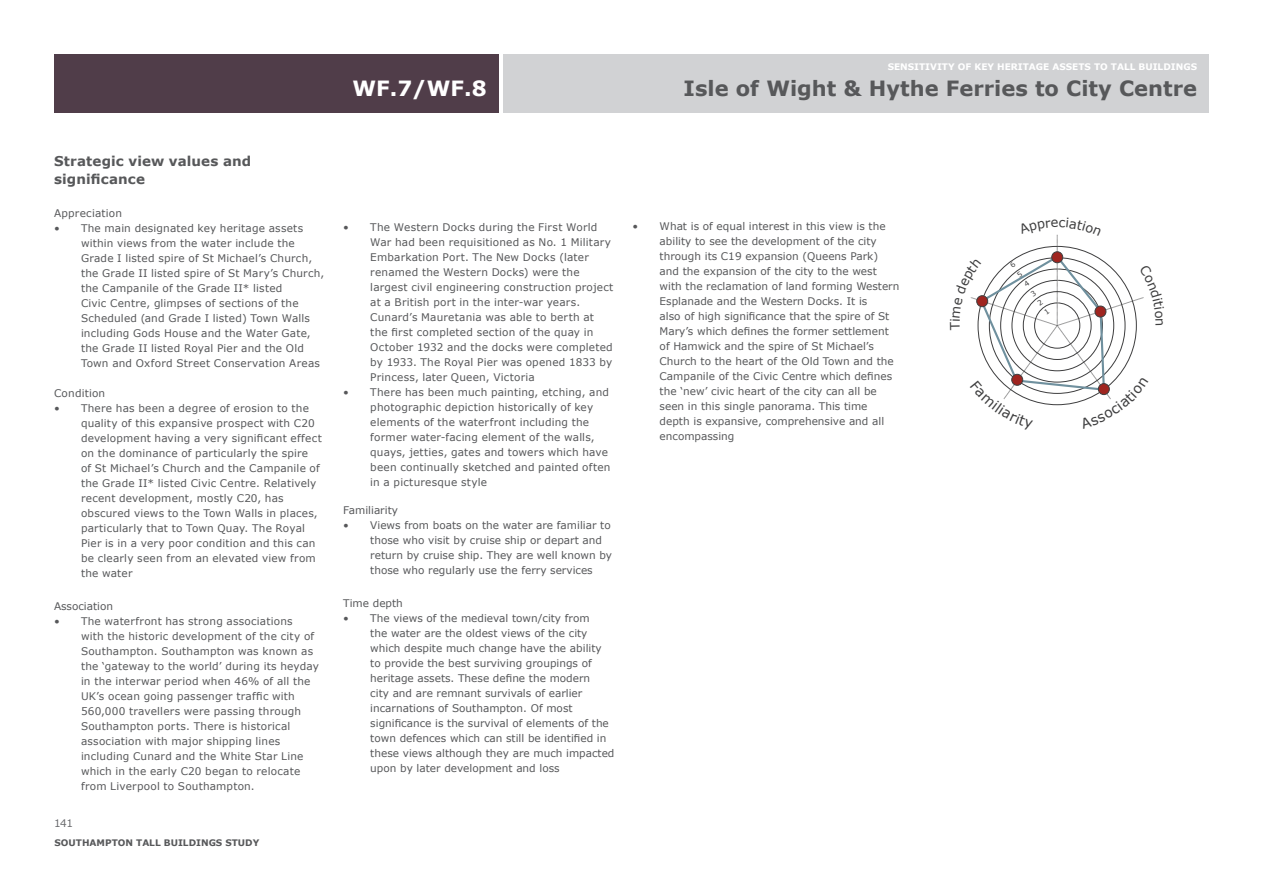
<style>
.page{position:relative;width:1263px;height:893px;background:#fff}
.page>*{position:absolute;margin:0;border:0;box-sizing:border-box;transform-origin:0 0}
.t1{font:700 21px "Verdana";color:#57585a}
.t2{font:700 21px "Verdana";color:#fff}
.t3{font:700 13.5px/18px "Verdana";letter-spacing:.005em;color:#57585a}
.t4{font:10.5px/15px "Verdana";letter-spacing:.01em;color:#57585a}
.t5{font:10.5px "Verdana";color:#6c6d70}
.t6{font:700 9px "Verdana";color:#fff}
.t7{font:700 9px "Verdana";color:#57585a}
.t8{font:8.1px "Verdana";color:#3e3e3f}
.t9{font:7.2px/11.6px "Verdana";color:#3e3e3f;text-align:justify}
</style>
<div class="page">
<div style="left:504px;top:54px;width:705px;height:59px;background:#d1d2d4"></div>
<div style="left:54px;top:54px;width:445px;height:59px;background:#503d49"></div>
<svg style="left:970px;top:234px;width:174px;height:172px"></svg>
<p class="t6" style="left:888px;top:61px;width:311px">SENSITIVITY OF KEY HERITAGE ASSETS TO TALL BUILDINGS</p>
<p class="t2" style="left:352px;top:73px;width:136px">WF.7/WF.8</p>
<p class="t1" style="left:684px;top:73px;width:515px">Isle of Wight &amp; Hythe Ferries to City Centre</p>
<p class="t3" style="left:54px;top:151px;width:199px">Strategic view values and significance</p>
<p class="t4" style="left:54px;top:205px;width:70px">Appreciation</p>
<p class="t4" style="left:81px;top:220px;width:245px;text-indent:-27px">• The main designated key heritage assets within views from the water include the Grade I listed spire of St Michael’s Church, the Grade II listed spire of St Mary’s Church, the Campanile of the Grade II* listed<br>Civic Centre, glimpses of sections of the Scheduled (and Grade I listed) Town Walls including Gods House and the Water Gate, the Grade II listed Royal Pier and the Old Town and Oxford Street Conservation Areas</p>
<p class="t4" style="left:54px;top:385px;width:53px">Condition</p>
<p class="t4" style="left:81px;top:400px;width:242px;text-indent:-27px">• There has been a degree of erosion to the quality of this expansive prospect with C20 development having a very significant effect on the dominance of particularly the spire<br>of St Michael’s Church and the Campanile of the Grade II* listed Civic Centre. Relatively recent development, mostly C20, has obscured views to the Town Walls in places, particularly that to Town Quay. The Royal Pier is in a very poor condition and this can be clearly seen from an elevated view from the water</p>
<p class="t4" style="left:54px;top:599px;width:61px">Association</p>
<p class="t4" style="left:81px;top:614px;width:239px;text-indent:-27px">• The waterfront has strong associations<br>with the historic development of the city of Southampton. Southampton was known as the ‘gateway to the world’ during its heyday in the interwar period when 46% of all the UK’s ocean going passenger traffic with 560,000 travellers were passing through Southampton ports. There is historical association with major shipping lines including Cunard and the White Star Line which in the early C20 began to relocate from Liverpool to Southampton.</p>
<p class="t5" style="left:54px;top:816px;width:21px">141</p>
<p class="t7" style="left:55px;top:836px;width:206px">SOUTHAMPTON TALL BUILDINGS STUDY</p>
<p class="t4" style="left:660px;top:219px;width:241px;text-indent:-27px">• What is of equal interest in this view is the ability to see the development of the city through its C19 expansion (Queens Park) and the expansion of the city to the west with the reclamation of land forming Western Esplanade and the Western Docks. It is<br>also of high significance that the spire of St Mary’s which defines the former settlement of Hamwick and the spire of St Michael’s Church to the heart of the Old Town and the Campanile of the Civic Centre which defines the ‘new’ civic heart of the city can all be seen in this single panorama. This time depth is expansive, comprehensive and all encompassing</p>
<p class="t4" style="left:370px;top:219px;width:245px;text-indent:-27px">• The Western Docks during the First World War had been requisitioned as No. 1 Military Embarkation Port. The New Docks (later renamed the Western Docks) were the largest civil engineering construction project at a British port in the inter-war years.<br>Cunard’s Mauretania was able to berth at the first completed section of the quay in October 1932 and the docks were completed by 1933. The Royal Pier was opened 1833 by Princess, later Queen, Victoria</p>
<p class="t4" style="left:370px;top:384px;width:242px;text-indent:-27px">• There has been much painting, etching, and photographic depiction historically of key elements of the waterfront including the former water-facing element of the walls, quays, jetties, gates and towers which have been continually sketched and painted often in a picturesque style</p>
<p class="t4" style="left:343px;top:502px;width:56px">Familiarity</p>
<p class="t4" style="left:370px;top:517px;width:243px;text-indent:-27px">• Views from boats on the water are familiar to those who visit by cruise ship or depart and return by cruise ship. They are well known by those who regularly use the ferry services</p>
<p class="t4" style="left:343px;top:596px;width:61px">Time depth</p>
<p class="t4" style="left:370px;top:611px;width:246px;text-indent:-27px">• The views of the medieval town/city from<br>the water are the oldest views of the city which despite much change have the ability to provide the best surviving groupings of heritage assets. These define the modern<br>city and are remnant survivals of earlier incarnations of Southampton. Of most significance is the survival of elements of the town defences which can still be identified in these views although they are much impacted upon by later development and loss</p>
<p class="t8" style="left:542px;top:524px;width:90px">1-2 None or Very Low</p>
<p class="t9" style="left:1008px;top:262px;width:6px;rotate:-36deg">6<br>5<br>4<br>3<br>2<br>1</p>
</div>
